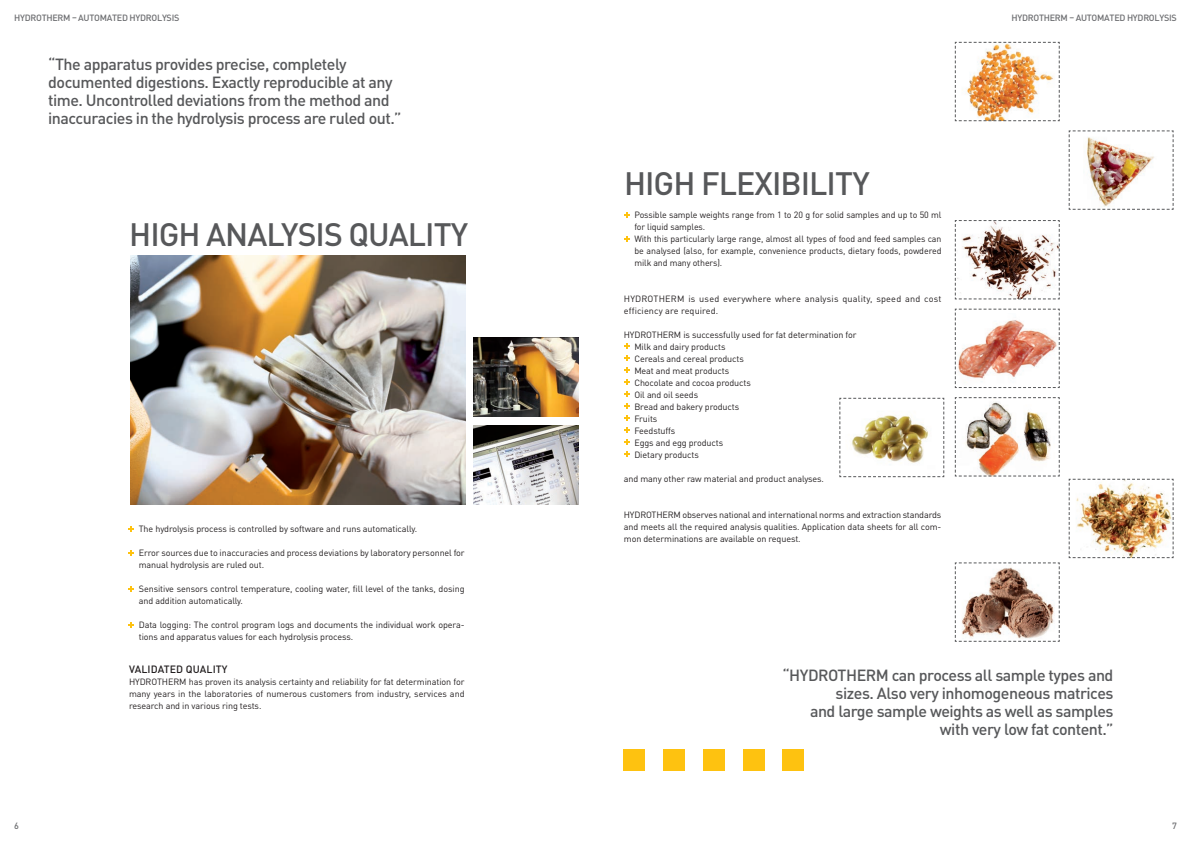
<style>
.page{position:relative;width:1191px;height:842px;background:#fff}
.page>*{position:absolute;margin:0;border:0;box-sizing:border-box;transform-origin:0 0}
.Headline_normal{font:500 32px "DINOT";letter-spacing:-.03em;color:#57585a}
.Hervorgehoben{font:500 16px/18px "DINOT";letter-spacing:-.03em;color:#57585a}
.Headline_klein{font:500 10.5px "DINOT";letter-spacing:.01em;color:#231f20}
.Fließtext{font:9px/12px "DINOT";letter-spacing:-.01em;color:#231f20}
.Fließtext-2{font:9px/12px "DINOT";letter-spacing:.02em;color:#231f20}
.t1{font:500 9px "DINOT";letter-spacing:-.03em;color:#6c6d70}
</style>
<div class="page">
<div style="left:624px;top:750px;width:21px;height:21px;background:#fec210"></div>
<div style="left:663px;top:750px;width:22px;height:21px;background:#fec210"></div>
<div style="left:703px;top:750px;width:21px;height:21px;background:#fec210"></div>
<div style="left:743px;top:750px;width:21px;height:21px;background:#fec210"></div>
<div style="left:782px;top:750px;width:22px;height:21px;background:#fec210"></div>
<img style="left:130px;top:255px;width:335px;height:250px">
<img style="left:473px;top:425px;width:105px;height:80px">
<img style="left:473px;top:337px;width:105px;height:80px">
<svg style="left:954px;top:220px;width:106px;height:80px"></svg>
<img style="left:1068px;top:130px;width:106px;height:80px">
<img style="left:1068px;top:478px;width:106px;height:81px">
<svg style="left:954px;top:308px;width:106px;height:80px"></svg>
<img style="left:954px;top:41px;width:106px;height:81px">
<img style="left:954px;top:397px;width:106px;height:80px">
<svg style="left:954px;top:562px;width:106px;height:80px"></svg>
<svg style="left:839px;top:397px;width:105px;height:81px"></svg>
<svg style="left:128px;top:526px;width:6px;height:6px"></svg>
<svg style="left:128px;top:550px;width:6px;height:6px"></svg>
<svg style="left:128px;top:586px;width:6px;height:6px"></svg>
<svg style="left:128px;top:622px;width:6px;height:6px"></svg>
<svg style="left:624px;top:212px;width:5px;height:6px"></svg>
<svg style="left:624px;top:236px;width:5px;height:6px"></svg>
<svg style="left:624px;top:343px;width:5px;height:6px"></svg>
<svg style="left:624px;top:355px;width:5px;height:6px"></svg>
<svg style="left:624px;top:367px;width:5px;height:6px"></svg>
<svg style="left:624px;top:379px;width:5px;height:6px"></svg>
<svg style="left:624px;top:391px;width:5px;height:6px"></svg>
<svg style="left:624px;top:403px;width:5px;height:6px"></svg>
<svg style="left:624px;top:415px;width:5px;height:6px"></svg>
<svg style="left:624px;top:427px;width:5px;height:6px"></svg>
<svg style="left:624px;top:439px;width:5px;height:6px"></svg>
<svg style="left:624px;top:451px;width:5px;height:6px"></svg>
<p class="t1" style="left:14px;top:12px;width:167px">HYDROTHERM – AUTOMATED HYDROLYSIS</p>
<p class="t1" style="left:1011px;top:12px;width:167px">HYDROTHERM – AUTOMATED HYDROLYSIS</p>
<p class="Hervorgehoben" style="left:48px;top:55px;width:355px">“The apparatus provides precise, completely documented digestions. Exactly reproducible at any time. Uncontrolled deviations from the method and inaccuracies in the hydrolysis process are ruled out.”</p>
<p class="Headline_normal" style="left:129px;top:214px;width:341px">HIGH ANALYSIS QUALITY</p>
<p class="Fließtext" style="left:139px;top:522px;width:280px">The hydrolysis process is controlled by software and runs automatically.</p>
<p class="Fließtext" style="left:139px;top:546px;width:327px">Error sources due to inaccuracies and process deviations by laboratory personnel for manual hydrolysis are ruled out.</p>
<p class="Fließtext" style="left:139px;top:582px;width:327px">Sensitive sensors control temperature, cooling water, fill level of the tanks, dosing and addition automatically.</p>
<p class="Fließtext" style="left:139px;top:618px;width:327px">Data logging: The control program logs and documents the individual work opera&shy;tions and apparatus values for each hydrolysis process.</p>
<p class="Headline_klein" style="left:129px;top:663px;width:100px">VALIDATED QUALITY</p>
<p class="Fließtext" style="left:129px;top:676px;width:337px;text-align:justify">HYDROTHERM has proven its analysis certainty and reliability for fat determination for many years in the laboratories of numerous customers from industry, services and research and in various ring tests.</p>
<p class="Headline_normal" style="left:624px;top:163px;width:247px">HIGH FLEXIBILITY</p>
<p class="Fließtext" style="left:634px;top:208px;width:309px">Possible sample weights range from 1 to 20 g for solid samples and up to 50 ml for liquid samples.</p>
<p class="Fließtext" style="left:634px;top:232px;width:309px;text-align:justify">With this particularly large range, almost all types of food and feed samples can be analysed (also, for example, convenience products, dietary foods, powdered milk and many others).</p>
<p class="Fließtext-2" style="left:624px;top:292px;width:319px">HYDROTHERM is used everywhere where analysis quality, speed and cost efficiency are required.</p>
<p class="Fließtext" style="left:624px;top:328px;width:234px">HYDROTHERM is successfully used for fat determination for</p>
<p class="Fließtext" style="left:634px;top:340px;width:93px">Milk and dairy products</p>
<p class="Fließtext" style="left:634px;top:352px;width:111px">Cereals and cereal products</p>
<p class="Fließtext" style="left:634px;top:364px;width:96px">Meat and meat products</p>
<p class="Fließtext" style="left:634px;top:376px;width:118px">Chocolate and cocoa products</p>
<p class="Fließtext" style="left:634px;top:388px;width:65px">Oil and oil seeds</p>
<p class="Fließtext" style="left:634px;top:400px;width:106px">Bread and bakery products</p>
<p class="Fließtext" style="left:634px;top:412px;width:25px">Fruits</p>
<p class="Fließtext" style="left:634px;top:424px;width:42px">Feedstuffs</p>
<p class="Fließtext" style="left:634px;top:436px;width:90px">Eggs and egg products</p>
<p class="Fließtext" style="left:634px;top:448px;width:66px">Dietary products</p>
<p class="Fließtext" style="left:624px;top:472px;width:202px">and many other raw material and product analyses.</p>
<p class="Fließtext" style="left:624px;top:508px;width:319px;text-align:justify">HYDROTHERM observes national and international norms and extraction standards and meets all the required analysis qualities. Application data sheets for all com&shy;mon determinations are available on request.</p>
<p class="Hervorgehoben" style="left:782px;top:666px;width:332px;text-align:right">“HYDROTHERM can process all sample types and sizes. Also very inhomogeneous matrices<br>and large sample weights as well as samples with very low fat content.”</p>
<p class="t1" style="left:14px;top:820px;width:6px">6</p>
<p class="t1" style="left:1172px;top:820px;width:6px">7</p>
</div>
